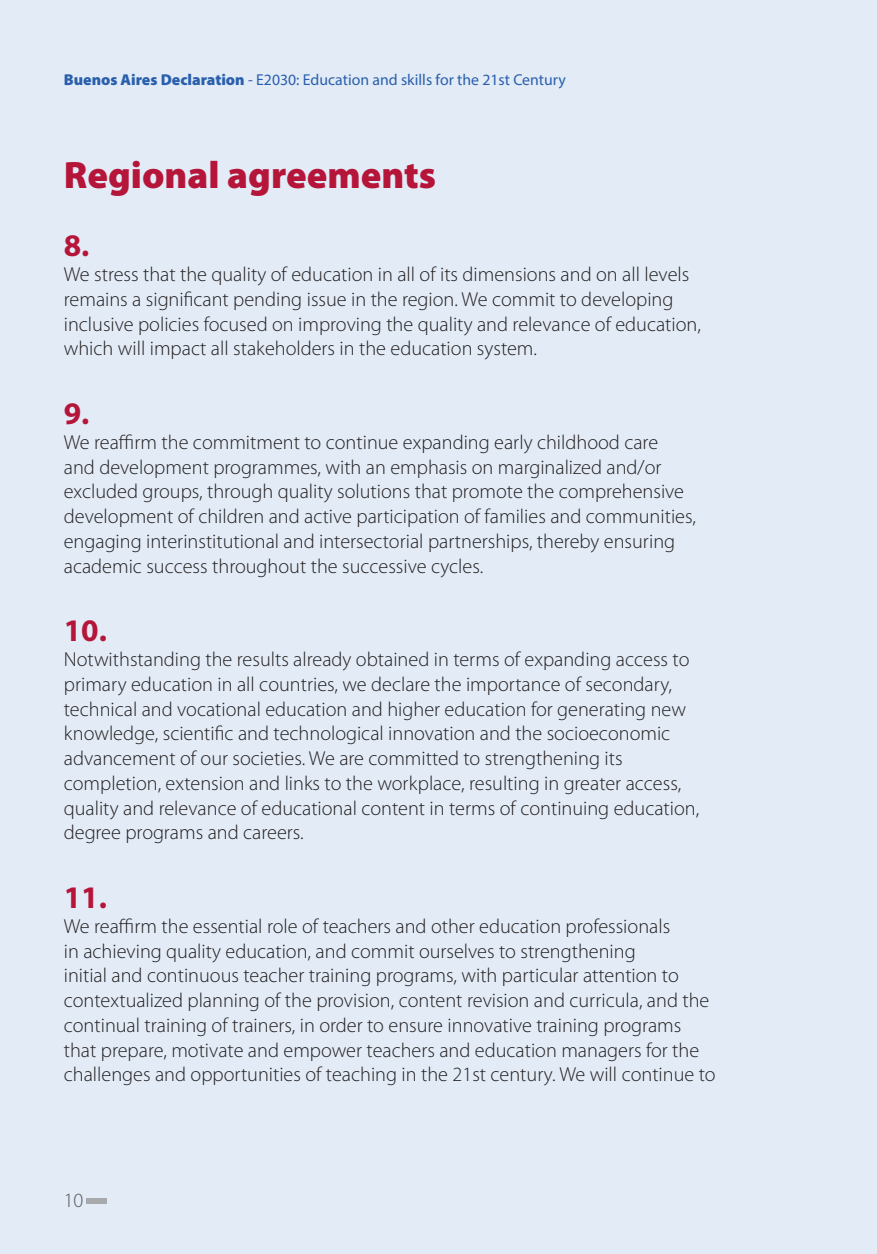
<style>
.page{position:relative;width:877px;height:1254px;background:#fff}
.page>*{position:absolute;margin:0;border:0;box-sizing:border-box;transform-origin:0 0}
._00_CAPITULO_1{font:900 38.25px "Myriad Pro";color:#b6153a}
.NUMERO_DESTACADO{font:700 31.5px "Myriad Pro";color:#b6153a}
.BASE_TEXTO_ESPAÑOL{font:300 20.25px/24.8px "Myriad Pro";color:#231f20}
.t1{font:300 20.25px "Myriad Pro";color:#57585a}
.t2{font:15.75px "Myriad Pro";color:#2a5fac}
.s1{font-weight:900}
</style>
<div class="page">
<div style="left:0;top:0;width:876px;height:1253px;background:#e2ebf6"></div>
<div style="left:87px;top:1197px;width:20px;height:6px;background:#a8a9ad"></div>
<p class="t2" style="left:64px;top:70px;width:503px"><span class="s1">Buenos Aires Declaration</span> - E2030: Education and skills for the 21st Century</p>
<p class="_00_CAPITULO_1" style="left:64px;top:150px;width:373px">Regional agreements</p>
<p class="NUMERO_DESTACADO" style="left:64px;top:225px;width:27px">8.</p>
<p class="BASE_TEXTO_ESPAÑOL" style="left:64px;top:262px;width:638px">We stress that the quality of education in all of its dimensions and on all levels remains a significant pending issue in the region. We commit to developing inclusive policies focused on improving the quality and relevance of education, which will impact all stakeholders in the education system.</p>
<p class="NUMERO_DESTACADO" style="left:64px;top:393px;width:27px">9.</p>
<p class="BASE_TEXTO_ESPAÑOL" style="left:64px;top:429px;width:633px">We reaffirm the commitment to continue expanding early childhood care<br>and development programmes, with an emphasis on marginalized and/or excluded groups, through quality solutions that promote the comprehensive development of children and active participation of families and communities, engaging interinstitutional and intersectorial partnerships, thereby ensuring academic success throughout the successive cycles.</p>
<p class="NUMERO_DESTACADO" style="left:64px;top:610px;width:45px">10.</p>
<p class="BASE_TEXTO_ESPAÑOL" style="left:64px;top:646px;width:636px">Notwithstanding the results already obtained in terms of expanding access to primary education in all countries, we declare the importance of secondary, technical and vocational education and higher education for generating new knowledge, scientific and technological innovation and the socioeconomic advancement of our societies. We are committed to strengthening its completion, extension and links to the workplace, resulting in greater access, quality and relevance of educational content in terms of continuing education, degree programs and careers.</p>
<p class="NUMERO_DESTACADO" style="left:64px;top:876px;width:45px">11.</p>
<p class="BASE_TEXTO_ESPAÑOL" style="left:64px;top:913px;width:653px">We reaffirm the essential role of teachers and other education professionals<br>in achieving quality education, and commit ourselves to strengthening<br>initial and continuous teacher training programs, with particular attention to contextualized planning of the provision, content revision and curricula, and the continual training of trainers, in order to ensure innovative training programs that prepare, motivate and empower teachers and education managers for the challenges and opportunities of teaching in the 21st century. We will continue to</p>
<p class="t1" style="left:64px;top:1187px;width:21px">10</p>
</div>
